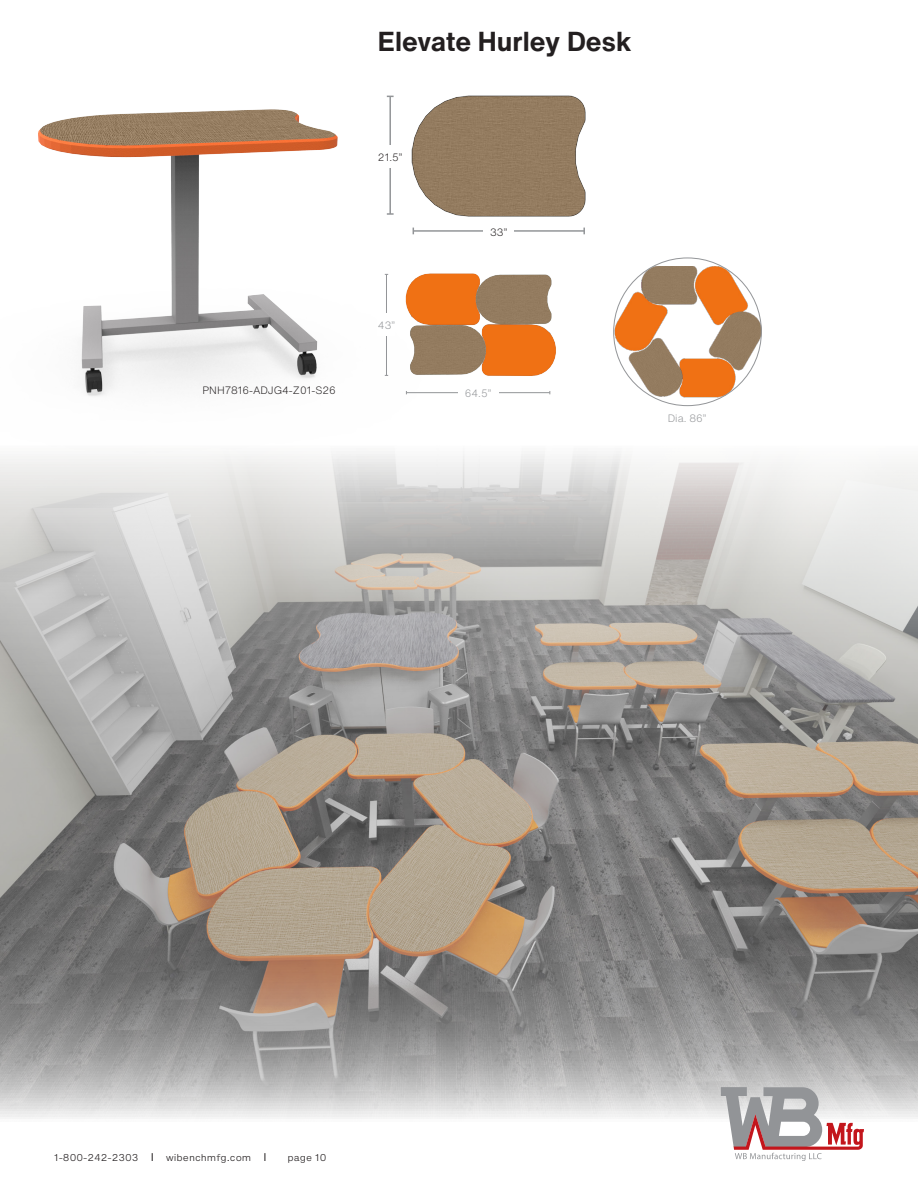
<style>
.page{position:relative;width:918px;height:1188px;background:#fff}
.page>*{position:absolute;margin:0;border:0;box-sizing:border-box;transform-origin:0 0}
.t1{font:700 27px "Helvetica Now Text";color:#231f20}
.t2{font:300 10.5px "Helvetica Now Text";color:#231f20}
.t3{font:300 10.5px "Helvetica Now Text";color:#939598}
.t4{font:300 9px "Helvetica Now Micro";color:#231f20}
</style>
<div class="page">
<img style="left:38px;top:109px;width:508px;height:287px">
<img style="left:0;top:451px;width:918px;height:668px">
<img style="left:404px;top:271px;width:152px;height:111px">
<img style="left:384px;top:95px;width:202px;height:148px">
<hr style="left:406px;top:392px;width:144px;height:1px;background:#939598">
<div style="left:458px;top:388px;width:40px;height:9px;background:#fff"></div>
<hr style="left:386px;top:274px;width:1px;height:101px;background:#939598">
<div style="left:378px;top:314px;width:17px;height:22px;background:#fff"></div>
<hr style="left:389px;top:96px;width:2px;height:118px;background:#939598">
<svg style="left:387px;top:213px;width:7px;height:2px"></svg>
<div style="left:378px;top:145px;width:24px;height:22px;background:#fff"></div>
<hr style="left:413px;top:230px;width:171px;height:2px;background:#939598">
<div style="left:484px;top:226px;width:30px;height:10px;background:#fff"></div>
<img style="left:613px;top:266px;width:148px;height:133px">
<svg style="left:721px;top:1087px;width:143px;height:74px"></svg>
<p class="t1" style="left:378px;top:21px;width:255px">Elevate Hurley Desk</p>
<p class="t2" style="left:378px;top:149px;width:26px">21.5”</p>
<p class="t3" style="left:378px;top:318px;width:19px">43”</p>
<p class="t2" style="left:490px;top:224px;width:19px">33”</p>
<p class="t2" style="left:202px;top:383px;width:135px">PNH7816-ADJG4-Z01-S26</p>
<p class="t3" style="left:465px;top:386px;width:28px">64.5”</p>
<p class="t3" style="left:668px;top:410px;width:40px">Dia. 86”</p>
<p class="t4" style="left:54px;top:1151px;width:86px">1-800-242-2303</p>
<p class="t4" style="left:166px;top:1151px;width:87px">wibenchmfg.com</p>
<p class="t4" style="left:288px;top:1151px;width:41px">page 10</p>
</div>
